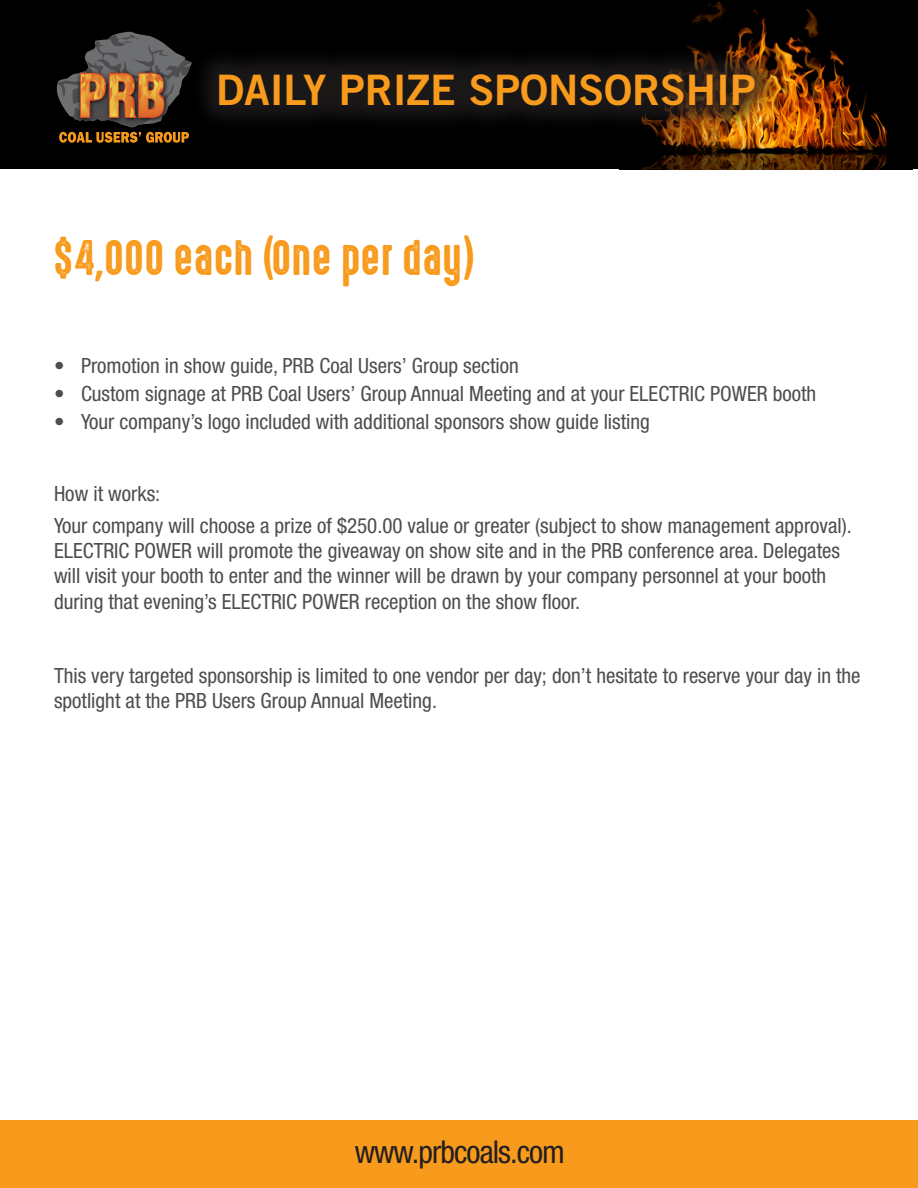
<style>
.page{position:relative;width:918px;height:1188px;background:#fff}
.page>*{position:absolute;margin:0;border:0;box-sizing:border-box;transform-origin:0 0}
.head{font:45px "High Voltage Rough";color:#f89a1c}
.page_head{font:42px "Trade Gothic LT Std Bd 2";color:#f89a1c}
.t1{font:condensed 31.5px "Helvetica Neue LT Std";letter-spacing:-.03em;color:#231f20}
.body{font:condensed 21px/25.2px "Helvetica Neue LT Std";color:#4d4d4f}
</style>
<div class="page">
<div style="left:0;top:1120px;width:918px;height:68px;background:#f89a1c"></div>
<div style="left:0;top:0;width:918px;height:169px;background:#000"></div>
<img style="left:642px;top:1px;width:246px;height:168px">
<svg style="left:56px;top:32px;width:135px;height:111px"></svg>
<div style="left:191px;top:46px;width:591px;height:87px;background:#231f20;opacity:.75"></div>
<p class="page_head" style="left:216px;top:64px;width:541px">DAILY PRIZE SPONSORSHIP</p>
<p class="head" style="left:54px;top:233px;width:423px">$4,000 each (One per day)</p>
<p class="body" style="left:54px;top:353px;width:466px">• Promotion in show guide, PRB Coal Users’ Group section</p>
<p class="body" style="left:54px;top:380px;width:764px">• Custom signage at PRB Coal Users’ Group Annual Meeting and at your ELECTRIC POWER booth</p>
<p class="body" style="left:54px;top:408px;width:597px">• Your company’s logo included with additional sponsors show guide listing</p>
<p class="body" style="left:54px;top:481px;width:108px">How it works:</p>
<p class="body" style="left:54px;top:513px;width:799px">Your company will choose a prize of $250.00 value or greater (subject to show management approval).<br>ELECTRIC POWER will promote the giveaway on show site and in the PRB conference area. Delegates will visit your booth to enter and the winner will be drawn by your company personnel at your booth during that evening’s ELECTRIC POWER reception on the show floor.</p>
<p class="body" style="left:54px;top:663px;width:808px">This very targeted sponsorship is limited to one vendor per day; don’t hesitate to reserve your day in the spotlight at the PRB Users Group Annual Meeting.</p>
<h3 class="t1" style="left:355px;top:1133px;width:212px">www.prbcoals.com</h3>
</div>
